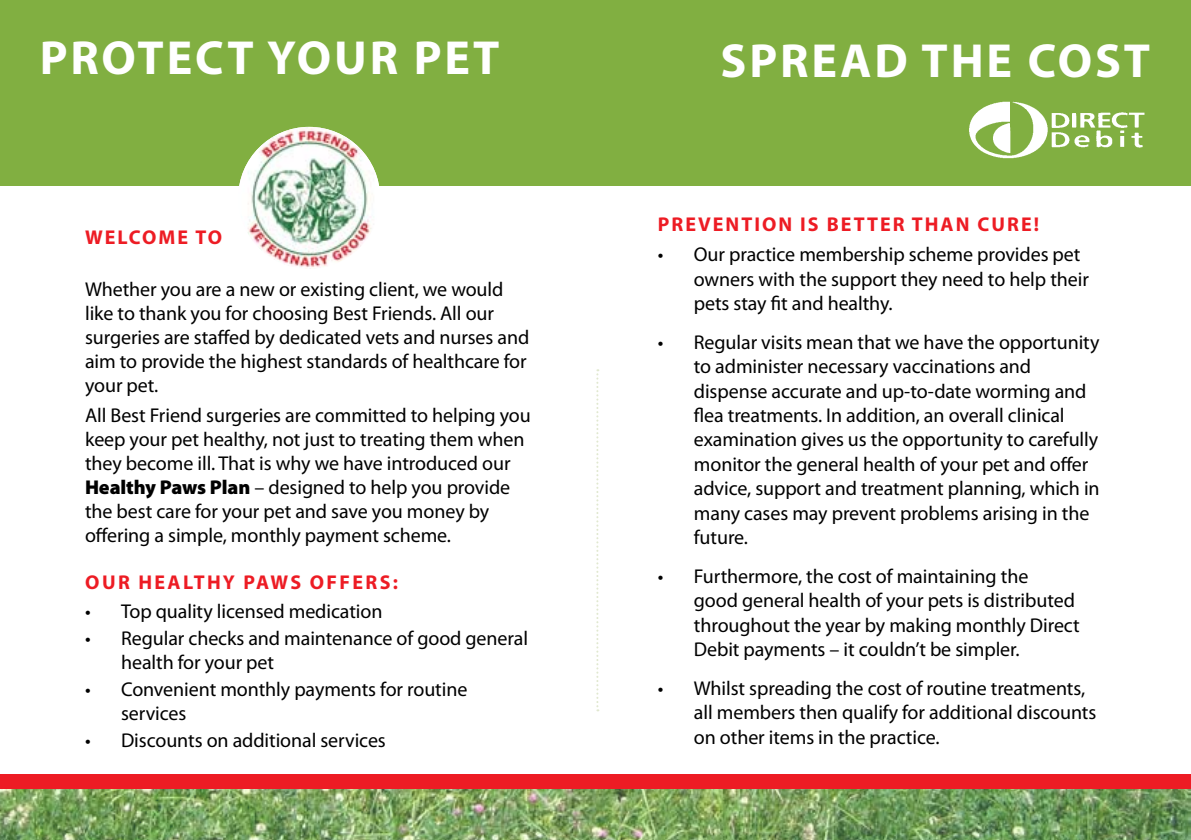
<style>
.page{position:relative;width:1191px;height:840px;background:#fff}
.page>*{position:absolute;margin:0;border:0;box-sizing:border-box;transform-origin:0 0}
.t1{font:700 48px "Myriad Pro";letter-spacing:.06em;color:#fff}
.t2{font:20px/24.4px "Myriad Pro";letter-spacing:-.005em;color:#000}
.t3{font:700 20px "Myriad Pro";letter-spacing:.1em;color:#ed1c24}
.t4{font:700 20px "Myriad Pro";letter-spacing:.12em;color:#ed1c24}
.s1{font-weight:900}
</style>
<div class="page">
<div style="left:0;top:0;width:1191px;height:186px;background:#81af41"></div>
<svg style="left:596px;top:369px;width:2px;height:342px"></svg>
<img style="left:969px;top:101px;width:176px;height:58px">
<img style="left:0;top:788px;width:1191px;height:51px">
<div style="left:0;top:774px;width:1191px;height:14px;background:#ed1c24"></div>
<img style="left:238px;top:127px;width:142px;height:142px;border-radius:71px">
<h1 class="t1" style="left:40px;top:27px;width:461px">PROTECT YOUR PET</h1>
<h1 class="t1" style="left:720px;top:30px;width:431px">SPREAD THE COST</h1>
<p class="t3" style="left:85px;top:224px;width:139px">WELCOME TO</p>
<p class="t2" style="left:85px;top:277px;width:446px">Whether you are a new or existing client, we would like to thank you for choosing Best Friends. All our surgeries are staffed by dedicated vets and nurses and aim to provide the highest standards of healthcare for your pet.</p>
<p class="t2" style="left:85px;top:403px;width:447px">All Best Friend surgeries are committed to helping you keep your pet healthy, not just to treating them when they become ill. That is why we have introduced our <span class="s1">Healthy Paws Plan</span> – designed to help you provide the best care for your pet and save you money by offering a simple, monthly payment scheme.</p>
<p class="t4" style="left:85px;top:568px;width:281px">OUR HEALTHY PAWS OFFERS</p>
<p class="t3" style="left:393px;top:568px;width:7px">:</p>
<p class="t2" style="left:85px;top:599px;width:299px">• Top quality licensed medication</p>
<p class="t2" style="left:121px;top:626px;width:408px;text-indent:-36px">• Regular checks and maintenance of good general health for your pet</p>
<p class="t2" style="left:121px;top:676px;width:348px;text-indent:-36px">• Convenient monthly payments for routine services</p>
<p class="t2" style="left:85px;top:727px;width:302px">• Discounts on additional services</p>
<p class="t3" style="left:658px;top:211px;width:383px">PREVENTION IS BETTER THAN CURE!</p>
<p class="t2" style="left:694px;top:242px;width:396px;text-indent:-36px">• Our practice membership scheme provides pet owners with the support they need to help their pets stay fit and healthy.</p>
<p class="t2" style="left:694px;top:329px;width:407px;text-indent:-36px">• Regular visits mean that we have the opportunity to administer necessary vaccinations and dispense accurate and up-to-date worming and flea treatments. In addition, an overall clinical examination gives us the opportunity to carefully monitor the general health of your pet and offer advice, support and treatment planning, which in many cases may prevent problems arising in the future.</p>
<p class="t2" style="left:694px;top:563px;width:387px;text-indent:-36px">• Furthermore, the cost of maintaining the<br>good general health of your pets is distributed throughout the year by making monthly Direct Debit payments – it couldn’t be simpler.</p>
<p class="t2" style="left:694px;top:675px;width:404px;text-indent:-36px">• Whilst spreading the cost of routine treatments, all members then qualify for additional discounts on other items in the practice.</p>
</div>
